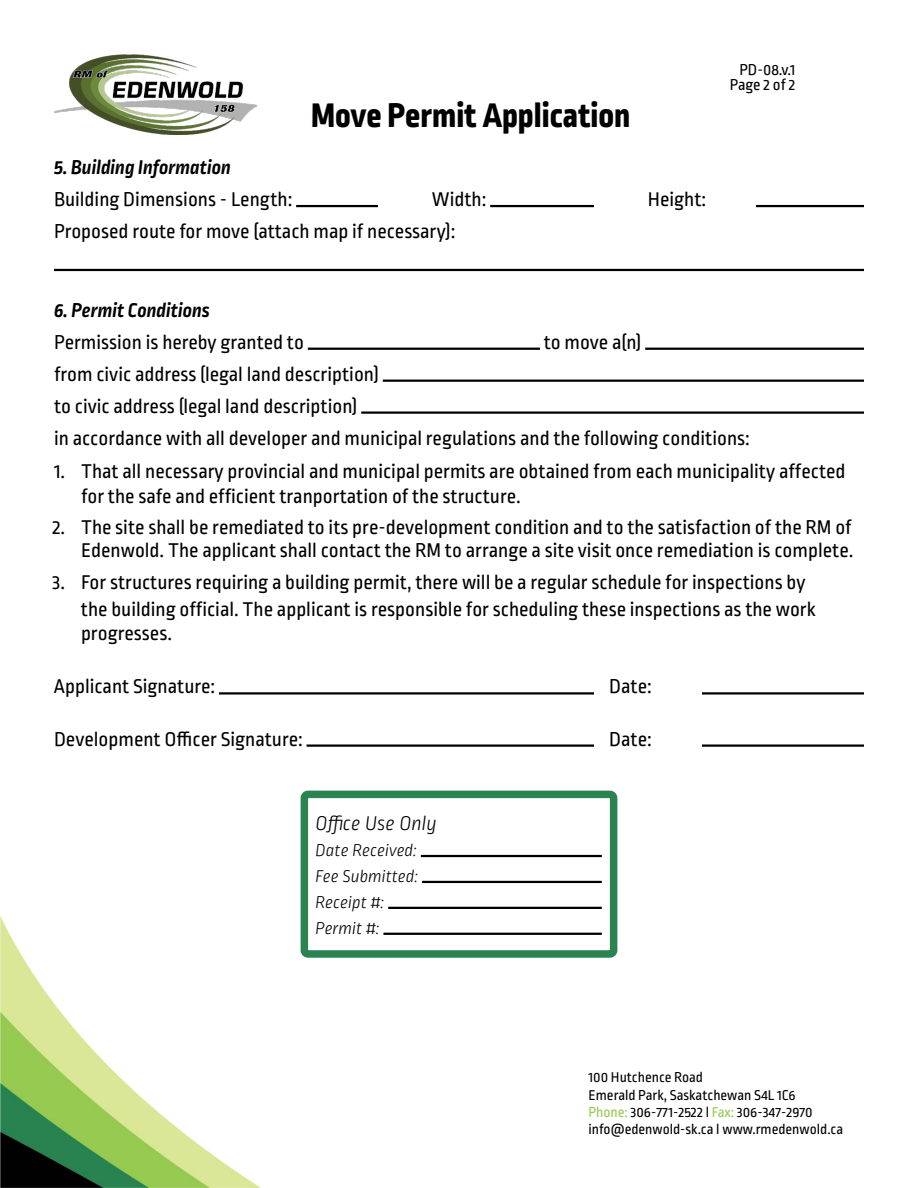
<style>
.page{position:relative;width:918px;height:1188px;background:#fff}
.page>*{position:absolute;margin:0;border:0;box-sizing:border-box;transform-origin:0 0}
.t1{font:800 36px "Ropa Mix Pro";color:#000}
.t2{font:21px/25.2px "Ropa Mix Pro";color:#000}
.t3{font:italic 700 21px "Ropa Mix Pro";color:#000}
.t4{font:italic 300 21px "Ropa Mix Pro";color:#000}
.t5{font:italic 300 18px "Ropa Mix Pro";color:#000}
.t6{font:16.5px "Ropa Mix Pro";color:#000}
.t7{font:15px/17.2px "Ropa Mix Pro";color:#000}
.s1{color:#95ca53}
</style>
<div class="page">
<img style="left:54px;top:54px;width:202px;height:81px">
<img style="left:0;top:917px;width:261px;height:271px">
<hr style="left:308px;top:348px;width:232px;height:2px;background:#000">
<hr style="left:645px;top:348px;width:219px;height:2px;background:#000">
<hr style="left:383px;top:380px;width:481px;height:2px;background:#000">
<hr style="left:361px;top:411px;width:503px;height:3px;background:#000">
<hr style="left:219px;top:692px;width:375px;height:3px;background:#000">
<hr style="left:702px;top:692px;width:162px;height:3px;background:#000">
<hr style="left:307px;top:744px;width:287px;height:3px;background:#000">
<hr style="left:702px;top:744px;width:162px;height:3px;background:#000">
<hr style="left:296px;top:205px;width:82px;height:2px;background:#000">
<hr style="left:490px;top:205px;width:104px;height:2px;background:#000">
<hr style="left:756px;top:205px;width:108px;height:2px;background:#000">
<hr style="left:54px;top:269px;width:810px;height:2px;background:#000">
<div style="left:301px;top:791px;width:316px;height:167px;border:8px solid #2a8350;border-radius:4px"></div>
<hr style="left:421px;top:855px;width:181px;height:2px;background:#000">
<hr style="left:422px;top:881px;width:180px;height:2px;background:#000">
<hr style="left:388px;top:907px;width:214px;height:2px;background:#000">
<hr style="left:383px;top:933px;width:219px;height:2px;background:#000">
<p class="t1" style="left:311px;top:94px;width:321px">Move Permit Application</p>
<p class="t3" style="left:54px;top:155px;width:178px">5. Building Information</p>
<p class="t2" style="left:54px;top:188px;width:240px">Building Dimensions - Length:</p>
<p class="t2" style="left:432px;top:188px;width:56px">Width:</p>
<p class="t2" style="left:648px;top:188px;width:60px">Height:</p>
<p class="t2" style="left:54px;top:220px;width:403px">Proposed route for move (attach map if necessary):</p>
<p class="t6" style="left:740px;top:61px;width:57px">PD-08.v.1</p>
<p class="t6" style="left:730px;top:76px;width:67px">Page 2 of 2</p>
<p class="t3" style="left:54px;top:298px;width:158px">6. Permit Conditions</p>
<p class="t2" style="left:54px;top:331px;width:252px">Permission is hereby granted to</p>
<p class="t2" style="left:544px;top:331px;width:99px">to move a(n)</p>
<p class="t2" style="left:54px;top:363px;width:326px">from civic address (legal land description)</p>
<p class="t2" style="left:54px;top:394px;width:305px">to civic address (legal land description)</p>
<p class="t2" style="left:54px;top:426px;width:697px">in accordance with all developer and municipal regulations and the following conditions:</p>
<p class="t2" style="left:81px;top:458px;width:766px;text-indent:-27px">1. That all necessary provincial and municipal permits are obtained from each municipality affected for the safe and efficient tranportation of the structure.</p>
<p class="t2" style="left:52px;top:515px;width:803px;line-height:23.5px;text-align:right">2. The site shall be remediated to its pre-development condition and to the satisfaction of the RM of<br>Edenwold. The applicant shall contact the RM to arrange a site visit once remediation is complete.</p>
<p class="t2" style="left:81px;top:568px;width:736px;line-height:26.8px;text-indent:-29px">3. For structures requiring a building permit, there will be a regular schedule for inspections by the building official. The applicant is responsible for scheduling these inspections as the work</p>
<p class="t2" style="left:81px;top:621px;width:93px">progresses.</p>
<p class="t2" style="left:54px;top:675px;width:163px">Applicant Signature:</p>
<p class="t2" style="left:609px;top:675px;width:44px">Date:</p>
<p class="t2" style="left:54px;top:727px;width:250px">Development Officer Signature:</p>
<p class="t2" style="left:609px;top:727px;width:44px">Date:</p>
<p class="t4" style="left:316px;top:812px;width:123px">Office Use Only</p>
<p class="t5" style="left:316px;top:840px;width:103px">Date Received:</p>
<p class="t5" style="left:316px;top:866px;width:104px">Fee Submitted:</p>
<p class="t5" style="left:316px;top:892px;width:70px">Receipt #:</p>
<p class="t5" style="left:316px;top:918px;width:65px">Permit #:</p>
<p class="t7" style="left:589px;top:1070px;width:256px">100 Hutchence Road<br>Emerald Park, Saskatchewan S4L 1C6<br><span class="s1">Phone:</span> 306-771-2522 l <span class="s1">Fax:</span> 306-347-2970 info@edenwold-sk.ca l www.rmedenwold.ca</p>
</div>
